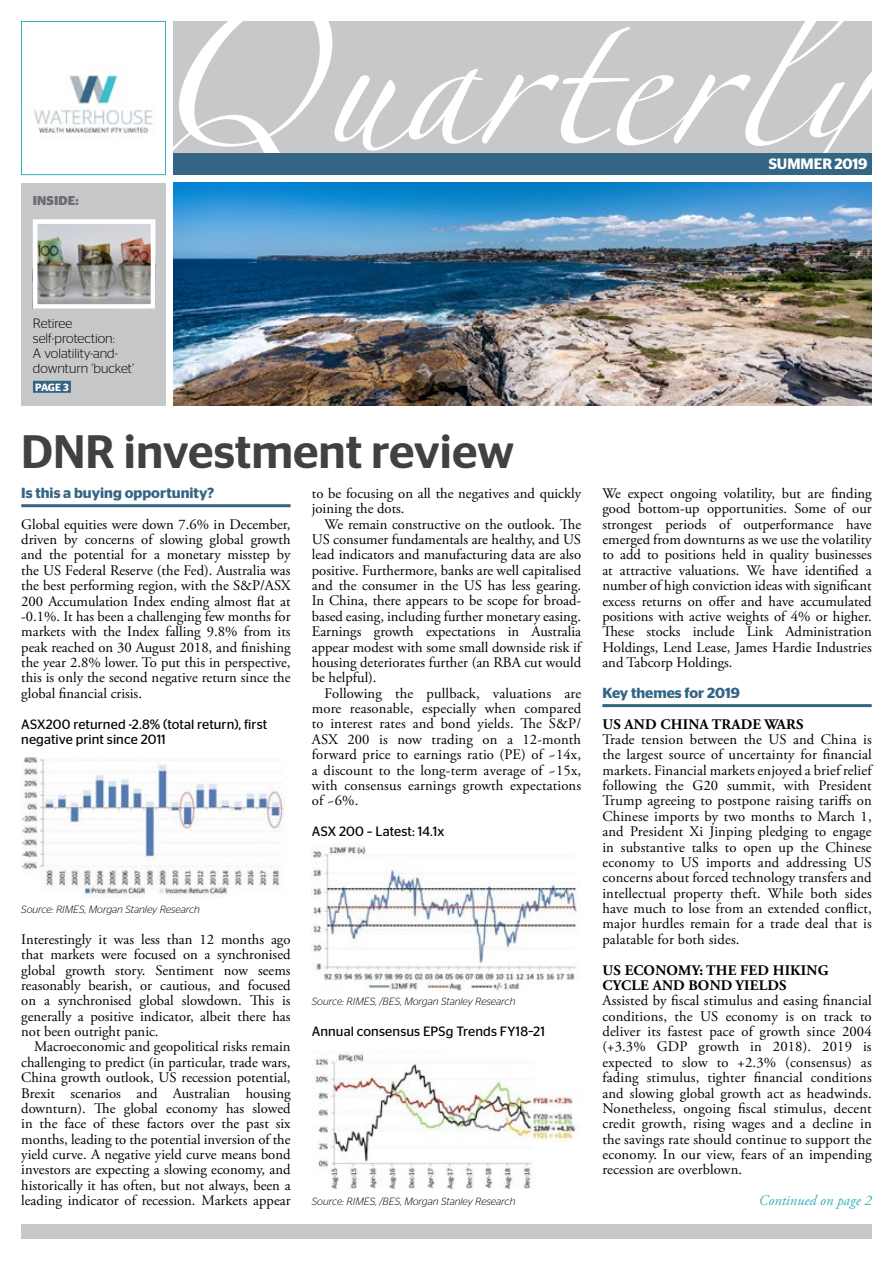
<style>
.page{position:relative;width:893px;height:1263px;background:#fff}
.page>*{position:absolute;margin:0;border:0;box-sizing:border-box;transform-origin:0 0}
.t1{font:500 46.8px "Stag Sans";color:#414042}
.t2{font:600 15px "Stag Sans";color:#fff}
.t3{font:14.7px/15.3px "Adobe Garamond Pro";color:#000;text-align:justify}
.t4{font:700 14.7px/15.3px "Adobe Garamond Pro";letter-spacing:.015em;color:#000}
.t5{font:600 14.7px "Stag Sans";color:#356585}
.t6{font:italic 14.7px "Adobe Garamond Pro";color:#35b0bd}
.t7{font:13.5px/15.5px "Stag Sans";letter-spacing:.005em;color:#000}
.t8{font:300 13.5px/15px "Stag Sans";color:#000}
.t9{font:700 12.75px "Stag Sans";color:#6d6e71}
.t10{font:italic 300 10.5px "Stag Sans";color:#000}
.t11{font:600 10.5px "Stag Sans";color:#fff}
</style>
<div class="page">
<div style="left:21px;top:1224px;width:851px;height:15px;background:#c7c8ca"></div>
<svg style="left:174px;top:21px;width:698px;height:133px;background:#cecfd1"></svg>
<img style="left:34px;top:74px;width:119px;height:59px">
<div style="left:21px;top:21px;width:145px;height:154px;border:1px solid #35b0bd"></div>
<div style="left:174px;top:154px;width:698px;height:21px;background:#356585"></div>
<hr style="left:21px;top:504px;width:270px;height:3px;background:#356585">
<img style="left:21px;top:757px;width:263px;height:140px">
<img style="left:312px;top:846px;width:265px;height:144px">
<img style="left:315px;top:1054px;width:261px;height:136px">
<hr style="left:602px;top:704px;width:270px;height:3px;background:#356585">
<div style="left:21px;top:183px;width:145px;height:223px;background:#c7c8ca"></div>
<div style="left:33px;top:381px;width:38px;height:12px;background:#356585"></div>
<img style="left:38px;top:224px;width:112px;height:80px">
<div style="left:33px;top:219px;width:122px;height:90px;border:4px solid #fff"></div>
<img style="left:174px;top:183px;width:698px;height:223px">
<p class="t9" style="left:33px;top:193px;width:47px">INSIDE:</p>
<p class="t2" style="left:769px;top:155px;width:100px">SUMMER 2019</p>
<p class="t8" style="left:33px;top:315px;width:103px">Retiree self‑protection:<br>A volatility-and&shy;downturn ‘bucket’</p>
<p class="t11" style="left:35px;top:381px;width:35px">PAGE 3</p>
<h1 class="t1" style="left:21px;top:425px;width:495px">DNR investment review</h1>
<p class="t5" style="left:21px;top:484px;width:194px">Is this a buying opportunity?</p>
<p class="t3" style="left:21px;top:517px;width:271px">Global equities were down 7.6% in December, driven by concerns of slowing global growth and the potential for a monetary misstep by the US Federal Reserve (the Fed). Australia was the best performing region, with the S&amp;P/ASX 200 Accumulation Index ending almost flat at -0.1%. It has been a challenging few months for markets with the Index falling 9.8% from its peak reached on 30 August 2018, and finishing the year 2.8% lower. To put this in perspective, this is only the second negative return since the global financial crisis.</p>
<p class="t7" style="left:21px;top:716px;width:248px">ASX200 returned -2.8% (total return), first negative print since 2011</p>
<p class="t3" style="left:312px;top:486px;width:271px">to be focusing on all the negatives and quickly joining the dots.</p>
<p class="t3" style="left:312px;top:517px;width:271px;text-indent:13px">We remain constructive on the outlook. The US consumer fundamentals are healthy, and US lead indicators and manufacturing data are also positive. Furthermore, banks are well capitalised and the consumer in the US has less gearing.<br>In China, there appears to be scope for broad&shy;based easing, including further monetary easing.<br>Earnings growth expectations in Australia appear modest with some small downside risk if housing deteriorates further (an RBA cut would be helpful).</p>
<p class="t3" style="left:312px;top:686px;width:271px;text-indent:13px">Following the pullback, valuations are more reasonable, especially when compared to interest rates and bond yields. The S&amp;P/ ASX 200 is now trading on a 12-month forward price to earnings ratio (PE) of ~14x, a discount to the long-term average of ~15x, with consensus earnings growth expectations of ~6%.</p>
<p class="t7" style="left:312px;top:824px;width:134px">ASX 200 – Latest: 14.1x</p>
<p class="t10" style="left:21px;top:904px;width:180px">Source: RIMES, Morgan Stanley Research</p>
<p class="t3" style="left:21px;top:932px;width:271px">Interestingly it was less than 12 months ago that markets were focused on a synchronised global growth story. Sentiment now seems reasonably bearish, or cautious, and focused on a synchronised global slowdown. This is generally a positive indicator, albeit there has not been outright panic.</p>
<p class="t3" style="left:21px;top:1040px;width:271px;text-indent:13px">Macroeconomic and geopolitical risks remain challenging to predict (in particular, trade wars, China growth outlook, US recession potential, Brexit scenarios and Australian housing downturn). The global economy has slowed in the face of these factors over the past six months, leading to the potential inversion of the yield curve. A negative yield curve means bond investors are expecting a slowing economy, and historically it has often, but not always, been a leading indicator of recession. Markets appear</p>
<p class="t10" style="left:312px;top:996px;width:205px">Source: RIMES, /BES, Morgan Stanley Research</p>
<p class="t7" style="left:312px;top:1023px;width:235px">Annual consensus EPSg Trends FY18–21</p>
<p class="t10" style="left:312px;top:1196px;width:205px">Source: RIMES, /BES, Morgan Stanley Research</p>
<p class="t3" style="left:602px;top:486px;width:271px">We expect ongoing volatility, but are finding good bottom-up opportunities. Some of our strongest periods of outperformance have emerged from downturns as we use the volatility to add to positions held in quality businesses at attractive valuations. We have identified a number of high conviction ideas with significant excess returns on offer and have accumulated positions with active weights of 4% or higher.<br>These stocks include Link Administration Holdings, Lend Lease, James Hardie Industries and Tabcorp Holdings.</p>
<p class="t5" style="left:602px;top:684px;width:139px">Key themes for 2019</p>
<p class="t4" style="left:602px;top:716px;width:203px">US AND CHINA TRADE WARS</p>
<p class="t3" style="left:602px;top:732px;width:271px">Trade tension between the US and China is the largest source of uncertainty for financial markets. Financial markets enjoyed a brief relief following the G20 summit, with President Trump agreeing to postpone raising tariffs on Chinese imports by two months to March 1, and President Xi Jinping pledging to engage in substantive talks to open up the Chinese economy to US imports and addressing US concerns about forced technology transfers and intellectual property theft. While both sides have much to lose from an extended conflict, major hurdles remain for a trade deal that is palatable for both sides.</p>
<p class="t4" style="left:602px;top:962px;width:227px">US ECONOMY: THE FED HIKING<br>CYCLE AND BOND YIELDS</p>
<p class="t3" style="left:602px;top:993px;width:271px">Assisted by fiscal stimulus and easing financial conditions, the US economy is on track to deliver its fastest pace of growth since 2004 (+3.3% GDP growth in 2018). 2019 is expected to slow to +2.3% (consensus) as fading stimulus, tighter financial conditions and slowing global growth act as headwinds.<br>Nonetheless, ongoing fiscal stimulus, decent credit growth, rising wages and a decline in the savings rate should continue to support the economy. In our view, fears of an impending recession are overblown.</p>
<p class="t6" style="left:759px;top:1192px;width:114px">Continued on page 2</p>
</div>
